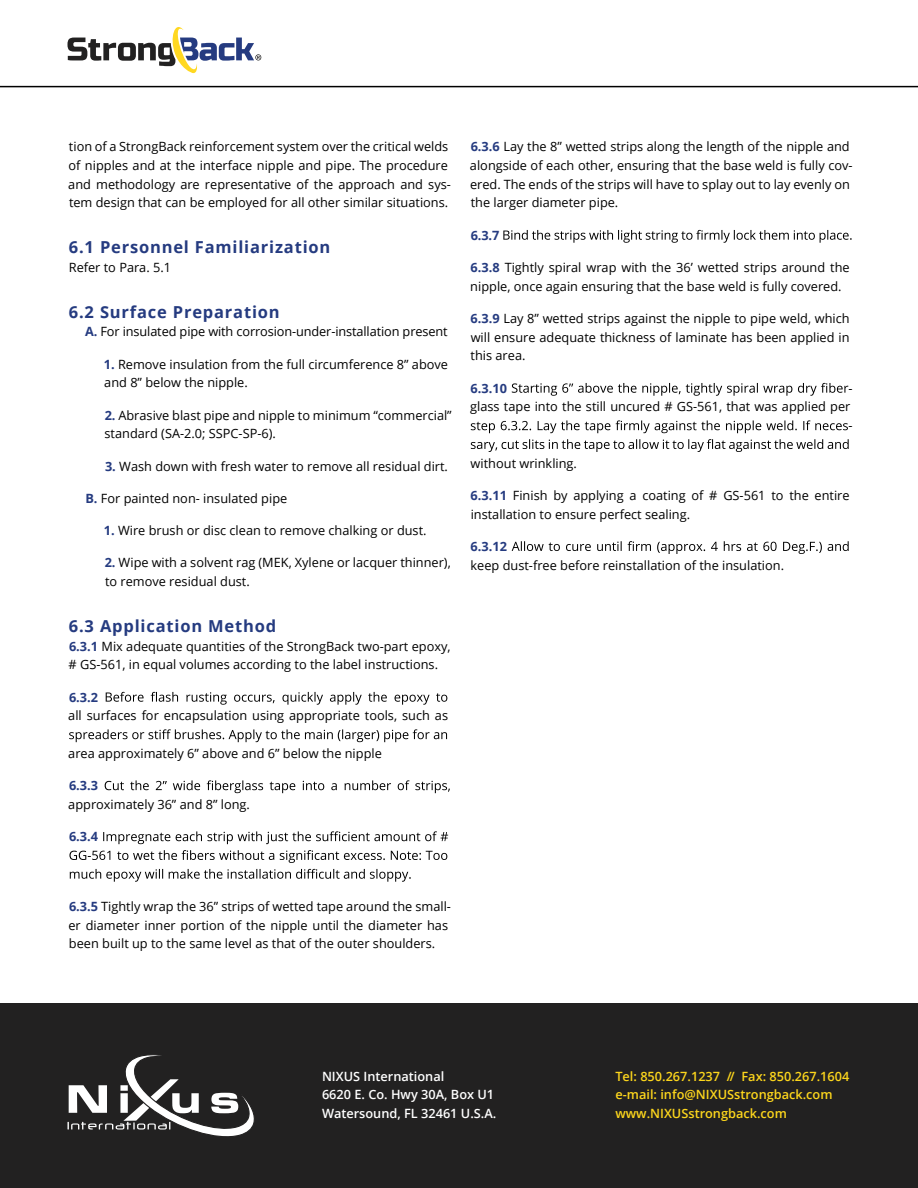
<style>
.page{position:relative;width:918px;height:1188px;background:#fff}
.page>*{position:absolute;margin:0;border:0;box-sizing:border-box;transform-origin:0 0}
.t1{font:700 16.5px "Open Sans";letter-spacing:.05em;color:#253b80}
.t2{font:12.75px/18.8px "Open Sans";color:#000}
.t3{font:600 12.75px/18.8px "Open Sans";color:#fdd61c}
.t4{font:600 12.75px/18.8px "Open Sans";color:#fff}
.t5{font:700 12.75px "Open Sans";color:#253b80}
.s1{font-weight:700;color:#253b80}
</style>
<div class="page">
<svg style="left:67px;top:27px;width:194px;height:46px"></svg>
<hr style="left:0;top:86px;width:918px;height:1px;background:#000">
<svg style="left:106px;top:692px;width:341px;height:13px"></svg>
<svg style="left:69px;top:729px;width:378px;height:13px"></svg>
<svg style="left:105px;top:780px;width:345px;height:13px"></svg>
<svg style="left:103px;top:831px;width:345px;height:13px"></svg>
<svg style="left:69px;top:850px;width:378px;height:13px"></svg>
<svg style="left:70px;top:869px;width:341px;height:13px"></svg>
<svg style="left:503px;top:230px;width:349px;height:13px"></svg>
<svg style="left:512px;top:383px;width:336px;height:13px"></svg>
<svg style="left:471px;top:420px;width:377px;height:13px"></svg>
<svg style="left:471px;top:439px;width:378px;height:13px"></svg>
<svg style="left:512px;top:541px;width:337px;height:13px"></svg>
<div style="left:0;top:1004px;width:918px;height:184px;background:#222121"></div>
<svg style="left:68px;top:1055px;width:186px;height:82px"></svg>
<p class="t2" style="left:68px;top:137px;width:384px">tion of a StrongBack reinforcement system over the critical welds of nipples and at the interface nipple and pipe. The procedure and methodology are representative of the approach and sys&shy;tem design that can be employed for all other similar situations.</p>
<p class="t1" style="left:69px;top:235px;width:263px">6.1 Personnel Familiarization</p>
<p class="t2" style="left:69px;top:258px;width:104px">Refer to Para. 5.1</p>
<p class="t1" style="left:69px;top:300px;width:212px">6.2 Surface Preparation</p>
<p class="t2" style="left:85px;top:322px;width:364px"><span class="s1">A.</span> For insulated pipe with corrosion-under-installation present</p>
<p class="t2" style="left:104px;top:354px;width:346px"><span class="s1">1.</span> Remove insulation from the full circumference 8” above and 8” below the nipple.</p>
<p class="t2" style="left:105px;top:405px;width:349px"><span class="s1">2.</span> Abrasive blast pipe and nipple to minimum “commercial” standard (SA-2.0; SSPC-SP-6).</p>
<p class="t2" style="left:105px;top:456px;width:345px"><span class="s1">3.</span> Wash down with fresh water to remove all residual dirt.</p>
<p class="t2" style="left:85px;top:489px;width:203px"><span class="s1">B.</span> For painted non- insulated pipe</p>
<p class="t2" style="left:104px;top:521px;width:324px"><span class="s1">1.</span> Wire brush or disc clean to remove chalking or dust.</p>
<p class="t2" style="left:105px;top:553px;width:348px"><span class="s1">2.</span> Wipe with a solvent rag (MEK, Xylene or lacquer thinner), to remove residual dust.</p>
<p class="t1" style="left:69px;top:614px;width:209px">6.3 Application Method</p>
<p class="t2" style="left:69px;top:636px;width:384px"><span class="s1">6.3.1</span> Mix adequate quantities of the StrongBack two-part epoxy, # GS-561, in equal volumes according to the label instructions.</p>
<p class="t5" style="left:69px;top:688px;width:31px">6.3.2</p>
<p class="t2" style="left:68px;top:706px;width:381px">all surfaces for encapsulation using appropriate tools, such as</p>
<p class="t2" style="left:68px;top:744px;width:315px">area approximately 6” above and 6” below the nipple</p>
<p class="t5" style="left:69px;top:776px;width:31px">6.3.3</p>
<p class="t2" style="left:68px;top:795px;width:183px">approximately 36” and 8” long.</p>
<p class="t5" style="left:69px;top:827px;width:31px">6.3.4</p>
<p class="t2" style="left:470px;top:137px;width:384px"><span class="s1">6.3.6</span> Lay the 8” wetted strips along the length of the nipple and alongside of each other, ensuring that the base weld is fully cov&shy;ered. The ends of the strips will have to splay out to lay evenly on the larger diameter pipe.</p>
<p class="t5" style="left:471px;top:226px;width:30px">6.3.7</p>
<p class="t2" style="left:470px;top:258px;width:381px"><span class="s1">6.3.8</span> Tightly spiral wrap with the 36’ wetted strips around the nipple, once again ensuring that the base weld is fully covered.</p>
<p class="t2" style="left:471px;top:309px;width:381px;text-align:justify"><span class="s1">6.3.9</span> Lay 8” wetted strips against the nipple to pipe weld, which will ensure adequate thickness of laminate has been applied in this area.</p>
<p class="t5" style="left:471px;top:379px;width:38px">6.3.10</p>
<p class="t2" style="left:470px;top:378px;width:384px;text-align:right">-<br>glass tape into the still uncured # GS-561, that was applied per -</p>
<p class="t2" style="left:471px;top:453px;width:108px">without wrinkling.</p>
<p class="t2" style="left:471px;top:486px;width:381px"><span class="s1">6.3.11</span> Finish by applying a coating of # GS-561 to the entire installation to ensure perfect sealing.</p>
<p class="t5" style="left:471px;top:537px;width:38px">6.3.12</p>
<p class="t2" style="left:471px;top:555px;width:315px">keep dust-free before reinstallation of the insulation.</p>
<p class="t2" style="left:68px;top:897px;width:384px"><span class="s1">6.3.5</span> Tightly wrap the 36” strips of wetted tape around the small&shy;er diameter inner portion of the nipple until the diameter has been built up to the same level as that of the outer shoulders.</p>
<p class="t4" style="left:322px;top:1066px;width:176px">NIXUS International<br>6620 E. Co. Hwy 30A, Box U1<br>Watersound, FL 32461 U.S.A.</p>
<p class="t3" style="left:615px;top:1066px;width:235px">Tel: 850.267.1237 // Fax: 850.267.1604 e-mail: info@NIXUSstrongback.com www.NIXUSstrongback.com</p>
</div>
